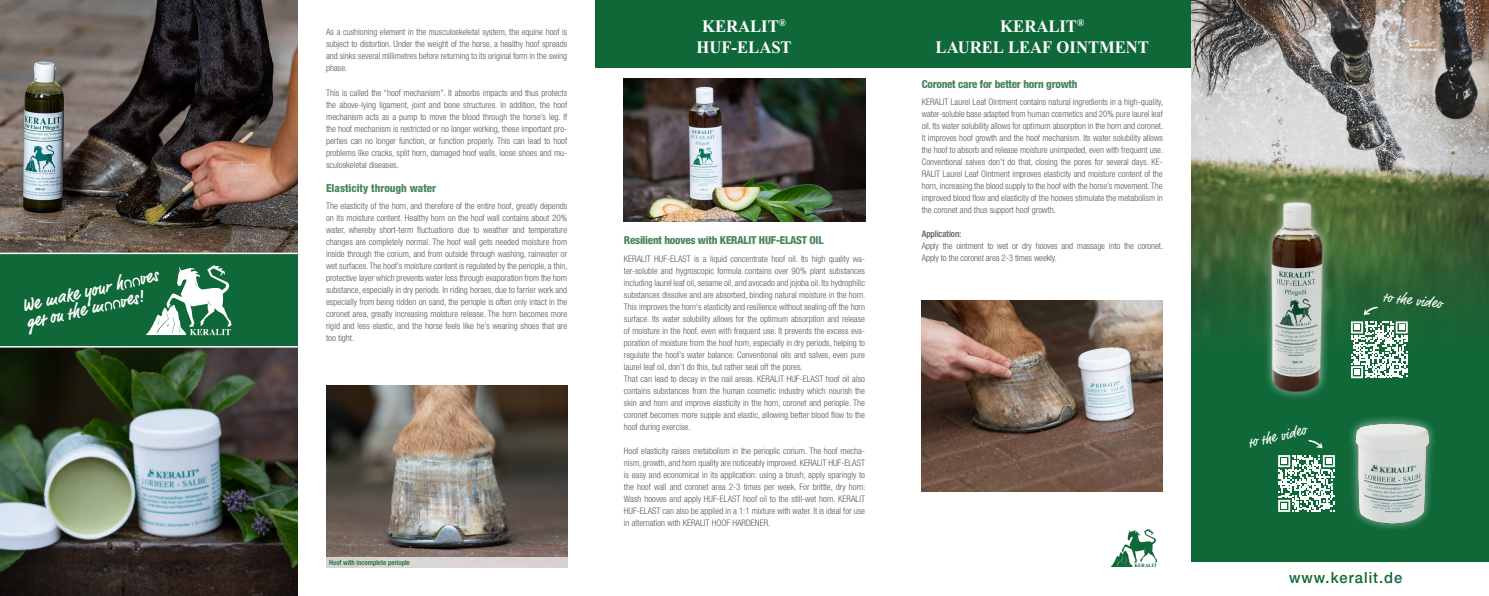
<style>
.page{position:relative;width:1489px;height:596px;background:#fff}
.page>*{position:absolute;margin:0;border:0;box-sizing:border-box;transform-origin:0 0}
.t1{font:700 17.7px "Script One";color:#fff}
.t2{font:700 17.5px/21px "Times New Roman";color:#fff;text-align:center;scale:.95 1}
.t3{font:500 15.4px "Helvetica Neue LT";letter-spacing:.07em;color:#0f6838;scale:.95 1}
.t4{font:14px "Script One";color:#fff}
.t5{font:800 condensed 11px "Helvetica Neue LT";letter-spacing:-.02em;color:#49855c}
.t6{font:800 condensed 11px "Helvetica Neue LT";color:#49855c}
.t7{font:300 condensed 9px/12px "Helvetica Neue LT";color:#57585a;text-align:justify}
.t8{font:500 condensed 9px "Helvetica Neue LT";letter-spacing:-.01em;color:#57585a}
.t9{font:500 condensed 7px "Helvetica Neue LT";color:#0f6838}
.t10{font:700 4.9px "Times";color:#0f6838}
</style>
<div class="page">
<img style="left:0;top:347px;width:298px;height:248px">
<img style="left:0;top:0;width:298px;height:252px">
<div style="left:595px;top:0;width:298px;height:67px;background:#0f6838"></div>
<div style="left:893px;top:0;width:298px;height:67px;background:#0f6838"></div>
<img style="left:326px;top:385px;width:241px;height:172px">
<div style="left:326px;top:557px;width:241px;height:10px;background:#d8d4d2"></div>
<img style="left:921px;top:300px;width:241px;height:190px">
<svg style="left:1111px;top:529px;width:46px;height:37px"></svg>
<img style="left:624px;top:79px;width:218px;height:142px">
<img style="left:842px;top:79px;width:23px;height:142px">
<div style="left:0;top:254px;width:298px;height:92px;background:#0f6838"></div>
<svg style="left:104px;top:265px;width:127px;height:70px"></svg>
<img style="left:1191px;top:0;width:297px;height:174px">
<svg style="left:1191px;top:174px;width:297px;height:387px;background:#236636"></svg>
<img style="left:1344px;top:415px;width:92px;height:126px">
<svg style="left:1350px;top:321px;width:57px;height:57px"></svg>
<svg style="left:1363px;top:306px;width:14px;height:9px"></svg>
<svg style="left:1277px;top:455px;width:57px;height:56px"></svg>
<svg style="left:1307px;top:439px;width:15px;height:9px"></svg>
<div style="left:1262px;top:193px;width:69px;height:207px;background:#0f6838"></div>
<img style="left:1263px;top:186px;width:71px;height:211px">
<p class="t1" style="left:21px;top:295px;width:141px;rotate:-13deg">We make your h ves</p>
<p class="t1" style="left:25px;top:312px;width:122px;rotate:-13deg">get on the m ves!</p>
<p class="t7" style="left:326px;top:26px;width:242px">As a cushioning element in the musculoskeletal system, the equine hoof is subject to distortion. Under the weight of the horse, a healthy hoof spreads and sinks several millimetres before returning to its original form in the swing phase.</p>
<p class="t7" style="left:326px;top:86px;width:242px">This is called the “hoof mechanism”. It absorbs impacts and thus protects the above-lying ligament, joint and bone structures. In addition, the hoof mechanism acts as a pump to move the blood through the horse’s leg. If the hoof mechanism is restricted or no longer working, these important pro&shy;perties can no longer function, or function properly. This can lead to hoof problems like cracks, split horn, damaged hoof walls, loose shoes and mu&shy;sculoskeletal diseases.</p>
<p class="t6" style="left:326px;top:181px;width:112px">Elasticity through water</p>
<p class="t7" style="left:326px;top:200px;width:243px">The elasticity of the horn, and therefore of the entire hoof, greatly depends on its moisture content. Healthy horn on the hoof wall contains about 20% water, whereby short-term fluctuations due to weather and temperature changes are completely normal. The hoof wall gets needed moisture from inside through the corium, and from outside through washing, rainwater or wet surfaces. The hoof’s moisture content is regulated by the periople, a thin, protective layer which prevents water loss through evaporation from the horn substance, especially in dry periods. In riding horses, due to farrier work and especially from being ridden on sand, the periople is often only intact in the coronet area, greatly increasing moisture release. The horn becomes more rigid and less elastic, and the horse feels like he’s wearing shoes that are too tight.</p>
<p class="t2" style="left:696px;top:16px;width:102px">KERALIT<sup>®<br></sup>HUF-ELAST</p>
<p class="t2" style="left:1000px;top:16px;width:90px">KERALIT<sup>®</sup></p>
<p class="t2" style="left:935px;top:37px;width:226px">LAUREL LEAF OINTMENT</p>
<p class="t5" style="left:624px;top:233px;width:201px">Resilient hooves with KERALIT HUF-ELAST OIL</p>
<p class="t7" style="left:624px;top:253px;width:243px">KERALIT HUF-ELAST is a liquid concentrate hoof oil. Its high quality wa&shy;ter-soluble and hygroscopic formula contains over 90% plant substances including laurel leaf oil, sesame oil, and avocado and jojoba oil. Its hydrophilic substances dissolve and are absorbed, binding natural moisture in the horn.<br>This improves the horn‘s elasticity and resilience without sealing off the horn surface. Its water solubility allows for the optimum absorption and release of moisture in the hoof, even with frequent use. It prevents the excess eva&shy;poration of moisture from the hoof horn, especially in dry periods, helping to regulate the hoof’s water balance. Conventional oils and salves, even pure laurel leaf oil, don’t do this, but rather seal off the pores.</p>
<p class="t7" style="left:624px;top:373px;width:242px">That can lead to decay in the nail areas. KERALIT HUF-ELAST hoof oil also contains substances from the human cosmetic industry which nourish the skin and horn and improve elasticity in the horn, coronet and periople. The coronet becomes more supple and elastic, allowing better blood flow to the hoof during exercise.</p>
<p class="t7" style="left:624px;top:445px;width:243px">Hoof elasticity raises metabolism in the perioplic corium. The hoof mecha&shy;nism, growth, and horn quality are noticeably improved. KERALIT HUF-ELAST is easy and economical in its application: using a brush, apply sparingly to the hoof wall and coronet area 2-3 times per week. For brittle, dry horn:<br>Wash hooves and apply HUF-ELAST hoof oil to the still-wet horn. KERALIT HUF-ELAST can also be applied in a 1:1 mixture with water. It is ideal for use in alternation with KERALIT HOOF HARDENER.</p>
<p class="t5" style="left:921px;top:77px;width:157px">Coronet care for better horn growth</p>
<p class="t7" style="left:921px;top:96px;width:243px">KERALIT Laurel Leaf Ointment contains natural ingredients in a high-quality, water-soluble base adapted from human cosmetics and 20% pure laurel leaf oil. Its water solubility allows for optimum absorption in the horn and coronet.<br>It improves hoof growth and the hoof mechanism. Its water solubility allows the hoof to absorb and release moisture unimpeded, even with frequent use.<br>Conventional salves don’t do that, closing the pores for several days. KE-RALIT Laurel Leaf Ointment improves elasticity and moisture content of the horn, increasing the blood supply to the hoof with the horse’s movement. The improved blood flow and elasticity of the hooves stimulate the metabolism in the coronet and thus support hoof growth.</p>
<p class="t8" style="left:921px;top:229px;width:41px">Application:</p>
<p class="t7" style="left:921px;top:240px;width:243px">Apply the ointment to wet or dry hooves and massage into the coronet.<br>Apply to the coronet area 2-3 times weekly.</p>
<p class="t9" style="left:329px;top:558px;width:82px">Hoof with incomplete periople</p>
<p class="t10" style="left:1134px;top:560px;width:24px">KERALIT</p>
<p class="t4" style="left:1247px;top:434px;width:61px;rotate:-13deg">to the video</p>
<p class="t4" style="left:1385px;top:288px;width:61px;rotate:7deg">to the video</p>
<p class="t3" style="left:1288px;top:568px;width:121px">www.keralit.de</p>
</div>
